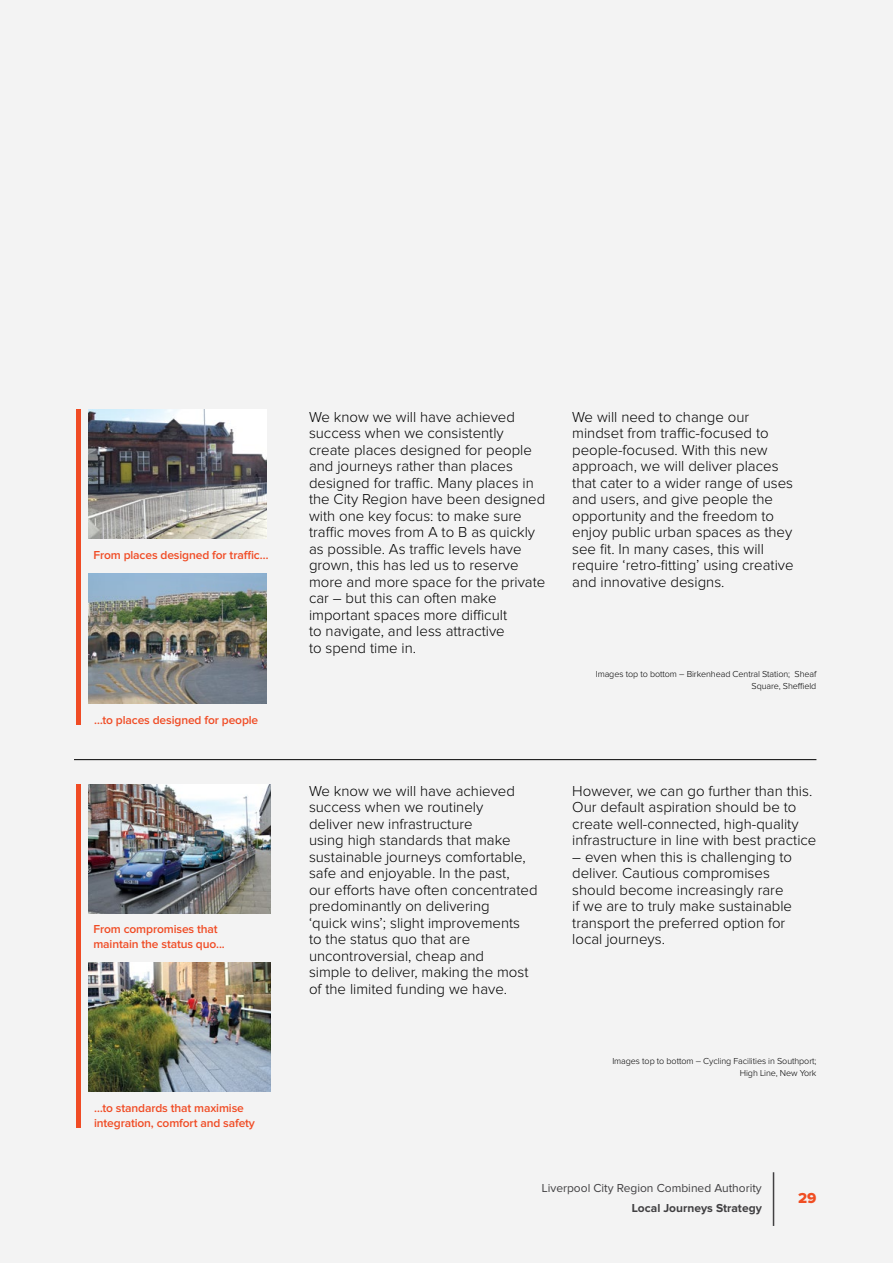
<style>
.page{position:relative;width:893px;height:1263px;background:#f3f3f3}
.page>*{position:absolute;margin:0;border:0;box-sizing:border-box;transform-origin:0 0}
.t1{font:300 15px/16.5px "Proxima Nova";color:#000}
.t2{font:15px "Proxima Nova Extrabld";color:#f04e23}
.t3{font:600 12px/15px "Proxima Nova";letter-spacing:-.01em;color:#f04b24}
.t4{font:12px "Proxima Nova";color:#414042}
.t5{font:700 12px "Proxima Nova";color:#414042}
.t6{font:300 9px/12px "Proxima Nova";letter-spacing:-.01em;color:#000;text-align:right}
</style>
<div class="page">
<hr style="left:77px;top:410px;width:4px;height:315px;background:#f04b24">
<hr style="left:77px;top:784px;width:4px;height:344px;background:#f04b24">
<img style="left:88px;top:410px;width:179px;height:129px">
<img style="left:88px;top:574px;width:179px;height:129px">
<img style="left:88px;top:784px;width:182px;height:129px">
<img style="left:88px;top:962px;width:182px;height:129px">
<hr style="left:773px;top:1172px;width:1px;height:54px;background:#414042">
<hr style="left:74px;top:759px;width:742px;height:1px;background:#000">
<p class="t3" style="left:93px;top:548px;width:177px">From places designed for traffic…</p>
<p class="t3" style="left:94px;top:713px;width:166px">…to places designed for people</p>
<p class="t3" style="left:93px;top:922px;width:133px">From compromises that maintain the status quo...</p>
<p class="t3" style="left:94px;top:1101px;width:162px">…to standards that maximise integration, comfort and safety</p>
<p class="t1" style="left:309px;top:409px;width:238px">We know we will have achieved success when we consistently create places designed for people and journeys rather than places designed for traffic. Many places in the City Region have been designed with one key focus: to make sure traffic moves from A to B as quickly as possible. As traffic levels have grown, this has led us to reserve more and more space for the private car – but this can often make important spaces more difficult<br>to navigate, and less attractive<br>to spend time in.</p>
<p class="t1" style="left:572px;top:409px;width:223px">We will need to change our mindset from traffic-focused to people-focused. With this new approach, we will deliver places that cater to a wider range of uses and users, and give people the opportunity and the freedom to enjoy public urban spaces as they see fit. In many cases, this will require ‘retro-fitting’ using creative and innovative designs.</p>
<p class="t6" style="left:596px;top:668px;width:222px">Images top to bottom – Birkenhead Central Station; Sheaf<br>Square, Sheffield</p>
<p class="t1" style="left:309px;top:783px;width:230px">We know we will have achieved success when we routinely<br>deliver new infrastructure<br>using high standards that make sustainable journeys comfortable, safe and enjoyable. In the past,<br>our efforts have often concentrated predominantly on delivering<br>‘quick wins’; slight improvements<br>to the status quo that are uncontroversial, cheap and<br>simple to deliver, making the most of the limited funding we have.</p>
<p class="t1" style="left:572px;top:783px;width:246px">However, we can go further than this.<br>Our default aspiration should be to create well-connected, high-quality infrastructure in line with best practice</p>
<p class="t1" style="left:572px;top:849px;width:221px">– even when this is challenging to deliver. Cautious compromises should become increasingly rare if we are to truly make sustainable transport the preferred option for local journeys.</p>
<p class="t6" style="left:612px;top:1055px;width:206px">Images top to bottom – Cycling Facilities in Southport;<br>High Line, New York</p>
<p class="t4" style="left:542px;top:1183px;width:221px">Liverpool City Region Combined Authority</p>
<p class="t5" style="left:632px;top:1202px;width:131px">Local Journeys Strategy</p>
<p class="t2" style="left:798px;top:1191px;width:20px">29</p>
</div>
